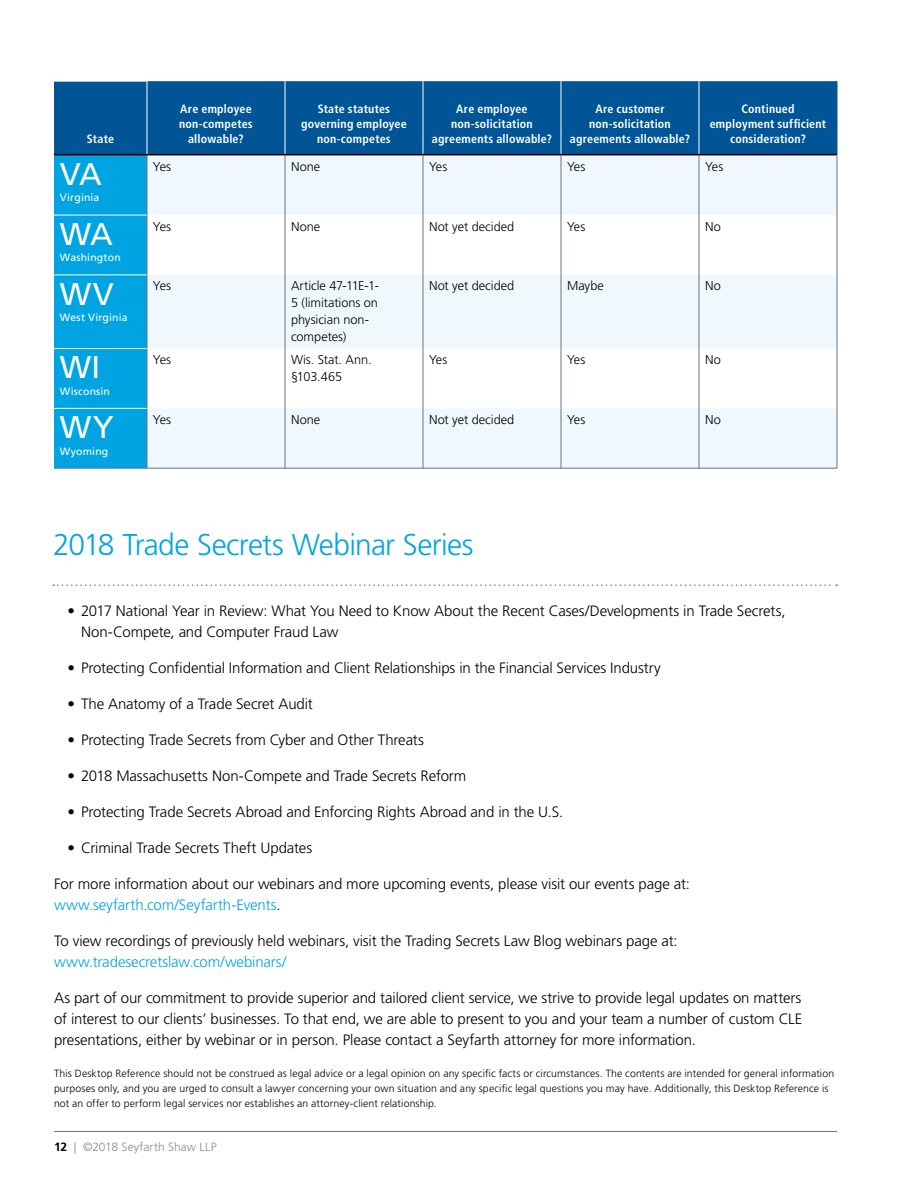
<style>
.page{position:relative;width:918px;height:1188px;background:#fff}
.page>*{position:absolute;margin:0;border:0;box-sizing:border-box;transform-origin:0 0}
.t1{font:31.5px "Frutiger LT Std";letter-spacing:.005em;color:#fff}
.t2{font:300 30px "Frutiger LT Std";letter-spacing:-.025em;color:#00a4e3}
.t3{font:300 15px/21px "Frutiger LT Std";letter-spacing:-.01em;color:#000}
.t4{font:300 15px "Frutiger LT Std";letter-spacing:-.01em;color:#00a4e3}
.t5{font:300 12.75px/17px "Frutiger LT Std";color:#000}
.t6{font:700 condensed 12px/15px "Frutiger LT Std";letter-spacing:.015em;color:#fff;text-align:center}
.t7{font:300 12px "Frutiger LT Std";letter-spacing:.005em;color:#838c94}
.t8{font:300 10.5px/15px "Frutiger LT Std";letter-spacing:.01em;color:#000}
.t9{font:10.5px "Frutiger LT Std";letter-spacing:.01em;color:#fff}
.s1{color:#00a4e3}
.s2{font-weight:700;color:#000}
</style>
<div class="page">
<hr style="left:54px;top:1131px;width:783px;height:1px;background:#6a747b">
<div style="left:54px;top:81px;width:93px;height:74px;background:#005596"></div>
<div style="left:148px;top:81px;width:689px;height:73px;background:#005596"></div>
<div style="left:54px;top:155px;width:93px;height:313px;background:#00a4e3"></div>
<svg style="left:148px;top:155px;width:689px;height:313px;fill:#f0f7fd"></svg>
<hr style="left:285px;top:81px;width:1px;height:73px;background:#fff">
<hr style="left:423px;top:81px;width:1px;height:73px;background:#fff">
<hr style="left:561px;top:81px;width:1px;height:73px;background:#fff">
<hr style="left:699px;top:81px;width:1px;height:73px;background:#fff">
<hr style="left:147px;top:154px;width:138px;height:1px;background:#000">
<hr style="left:285px;top:154px;width:138px;height:1px;background:#000">
<hr style="left:423px;top:154px;width:138px;height:1px;background:#000">
<hr style="left:561px;top:154px;width:138px;height:1px;background:#000">
<hr style="left:699px;top:154px;width:138px;height:1px;background:#000">
<hr style="left:285px;top:155px;width:1px;height:60px;background:#6a747b">
<hr style="left:423px;top:155px;width:1px;height:60px;background:#6a747b">
<hr style="left:561px;top:155px;width:1px;height:60px;background:#6a747b">
<hr style="left:699px;top:155px;width:1px;height:60px;background:#6a747b">
<hr style="left:837px;top:155px;width:1px;height:60px;background:#6a747b">
<hr style="left:285px;top:215px;width:1px;height:60px;background:#6a747b">
<hr style="left:423px;top:215px;width:1px;height:60px;background:#6a747b">
<hr style="left:561px;top:215px;width:1px;height:60px;background:#6a747b">
<hr style="left:699px;top:215px;width:1px;height:60px;background:#6a747b">
<hr style="left:837px;top:215px;width:1px;height:60px;background:#6a747b">
<hr style="left:285px;top:275px;width:1px;height:74px;background:#6a747b">
<hr style="left:423px;top:275px;width:1px;height:74px;background:#6a747b">
<hr style="left:561px;top:275px;width:1px;height:74px;background:#6a747b">
<hr style="left:699px;top:275px;width:1px;height:74px;background:#6a747b">
<hr style="left:837px;top:275px;width:1px;height:74px;background:#6a747b">
<hr style="left:285px;top:349px;width:1px;height:59px;background:#6a747b">
<hr style="left:423px;top:349px;width:1px;height:59px;background:#6a747b">
<hr style="left:561px;top:349px;width:1px;height:59px;background:#6a747b">
<hr style="left:699px;top:349px;width:1px;height:59px;background:#6a747b">
<hr style="left:837px;top:349px;width:1px;height:59px;background:#6a747b">
<hr style="left:285px;top:408px;width:1px;height:60px;background:#6a747b">
<hr style="left:423px;top:408px;width:1px;height:60px;background:#6a747b">
<hr style="left:561px;top:408px;width:1px;height:60px;background:#6a747b">
<hr style="left:699px;top:408px;width:1px;height:60px;background:#6a747b">
<hr style="left:837px;top:408px;width:1px;height:60px;background:#6a747b">
<hr style="left:54px;top:81px;width:93px;height:1px;background:#fff">
<hr style="left:147px;top:155px;width:1px;height:60px;background:#6a747b">
<hr style="left:147px;top:215px;width:1px;height:60px;background:#6a747b">
<hr style="left:147px;top:275px;width:1px;height:74px;background:#6a747b">
<hr style="left:147px;top:349px;width:1px;height:59px;background:#6a747b">
<hr style="left:147px;top:408px;width:1px;height:60px;background:#6a747b">
<hr style="left:54px;top:348px;width:93px;height:1px;background:#fff">
<hr style="left:54px;top:408px;width:93px;height:1px;background:#fff">
<hr style="left:54px;top:154px;width:93px;height:1px;background:#000">
<hr style="left:54px;top:468px;width:93px;height:1px;background:#6a747b">
<hr style="left:147px;top:468px;width:138px;height:1px;background:#6a747b">
<hr style="left:285px;top:468px;width:138px;height:1px;background:#6a747b">
<hr style="left:423px;top:468px;width:138px;height:1px;background:#6a747b">
<hr style="left:561px;top:468px;width:138px;height:1px;background:#6a747b">
<hr style="left:699px;top:468px;width:138px;height:1px;background:#6a747b">
<hr style="left:54px;top:215px;width:93px;height:1px;background:#fff">
<hr style="left:54px;top:275px;width:93px;height:1px;background:#fff">
<hr style="left:837px;top:81px;width:1px;height:73px;background:#005596">
<svg style="left:53px;top:584px;width:784px;height:2px"></svg>
<p class="t6" style="left:87px;top:131px;width:29px">State</p>
<h1 class="t1" style="left:60px;top:155px;width:43px">VA</h1>
<p class="t9" style="left:60px;top:192px;width:41px">Virginia</p>
<h1 class="t1" style="left:60px;top:215px;width:54px">WA</h1>
<p class="t9" style="left:60px;top:251px;width:62px">Washington</p>
<h1 class="t1" style="left:60px;top:275px;width:56px">WV</h1>
<p class="t9" style="left:60px;top:311px;width:69px">West Virginia</p>
<h1 class="t1" style="left:60px;top:349px;width:42px">WI</h1>
<p class="t9" style="left:60px;top:385px;width:52px">Wisconsin</p>
<h1 class="t1" style="left:60px;top:409px;width:55px">WY</h1>
<p class="t9" style="left:60px;top:445px;width:50px">Wyoming</p>
<p class="t6" style="left:179px;top:101px;width:75px">Are employee non-competes allowable?</p>
<p class="t6" style="left:301px;top:101px;width:107px">State statutes governing employee non-competes</p>
<p class="t6" style="left:432px;top:101px;width:122px">Are employee non-solicitation agreements allowable?</p>
<p class="t6" style="left:570px;top:101px;width:122px">Are customer non-solicitation agreements allowable?</p>
<p class="t6" style="left:710px;top:101px;width:118px">Continued employment sufficient consideration?</p>
<p class="t5" style="left:153px;top:158px;width:20px">Yes</p>
<p class="t5" style="left:291px;top:158px;width:31px">None</p>
<p class="t5" style="left:429px;top:158px;width:20px">Yes</p>
<p class="t5" style="left:567px;top:158px;width:20px">Yes</p>
<p class="t5" style="left:705px;top:158px;width:20px">Yes</p>
<p class="t5" style="left:153px;top:218px;width:20px">Yes</p>
<p class="t5" style="left:291px;top:218px;width:31px">None</p>
<p class="t5" style="left:429px;top:218px;width:87px">Not yet decided</p>
<p class="t5" style="left:567px;top:218px;width:20px">Yes</p>
<p class="t5" style="left:705px;top:218px;width:17px">No</p>
<p class="t5" style="left:153px;top:278px;width:20px">Yes</p>
<p class="t5" style="left:291px;top:278px;width:89px">Article 47-11E-1-<br>5 (limitations on physician non&shy;competes)</p>
<p class="t5" style="left:429px;top:278px;width:87px">Not yet decided</p>
<p class="t5" style="left:567px;top:278px;width:38px">Maybe</p>
<p class="t5" style="left:705px;top:278px;width:17px">No</p>
<p class="t5" style="left:153px;top:351px;width:20px">Yes</p>
<p class="t5" style="left:291px;top:351px;width:82px">Wis. Stat. Ann. §103.465</p>
<p class="t5" style="left:429px;top:351px;width:20px">Yes</p>
<p class="t5" style="left:567px;top:351px;width:20px">Yes</p>
<p class="t5" style="left:705px;top:351px;width:17px">No</p>
<p class="t5" style="left:153px;top:411px;width:20px">Yes</p>
<p class="t5" style="left:291px;top:411px;width:31px">None</p>
<p class="t5" style="left:429px;top:411px;width:87px">Not yet decided</p>
<p class="t5" style="left:567px;top:411px;width:20px">Yes</p>
<p class="t5" style="left:705px;top:411px;width:17px">No</p>
<h2 class="t2" style="left:53px;top:527px;width:422px">2018 Trade Secrets Webinar Series</h2>
<p class="t3" style="left:81px;top:600px;width:706px;text-indent:-14px">• 2017 National Year in Review: What You Need to Know About the Recent Cases/Developments in Trade Secrets,<br>Non-Compete, and Computer Fraud Law</p>
<p class="t3" style="left:68px;top:657px;width:595px">• Protecting Confidential Information and Client Relationships in the Financial Services Industry</p>
<p class="t3" style="left:68px;top:693px;width:247px">• The Anatomy of a Trade Secret Audit</p>
<p class="t3" style="left:68px;top:729px;width:358px">• Protecting Trade Secrets from Cyber and Other Threats</p>
<p class="t3" style="left:68px;top:765px;width:400px">• 2018 Massachusetts Non-Compete and Trade Secrets Reform</p>
<p class="t3" style="left:68px;top:801px;width:497px">• Protecting Trade Secrets Abroad and Enforcing Rights Abroad and in the U.S.</p>
<p class="t3" style="left:68px;top:837px;width:246px">• Criminal Trade Secrets Theft Updates</p>
<p class="t3" style="left:54px;top:873px;width:638px">For more information about our webinars and more upcoming events, please visit our events page at: <span class="s1">www.seyfarth.com/Seyfarth-Events</span>.</p>
<p class="t3" style="left:54px;top:930px;width:625px">To view recordings of previously held webinars, visit the Trading Secrets Law Blog webinars page at:</p>
<p class="t4" style="left:54px;top:953px;width:234px">www.tradesecretslaw.com/webinars/</p>
<p class="t3" style="left:54px;top:987px;width:750px;text-align:justify">As part of our commitment to provide superior and tailored client service, we strive to provide legal updates on matters of interest to our clients’ businesses. To that end, we are able to present to you and your team a number of custom CLE presentations, either by webinar or in person. Please contact a Seyfarth attorney for more information.</p>
<p class="t8" style="left:54px;top:1066px;width:782px">This Desktop Reference should not be construed as legal advice or a legal opinion on any specific facts or circumstances. The contents are intended for general information purposes only, and you are urged to consult a lawyer concerning your own situation and any specific legal questions you may have. Additionally, this Desktop Reference is not an offer to perform legal services nor establishes an attorney-client relationship.</p>
<p class="t7" style="left:54px;top:1140px;width:164px"><span class="s2">12</span> | ©2018 Seyfarth Shaw LLP</p>
</div>
